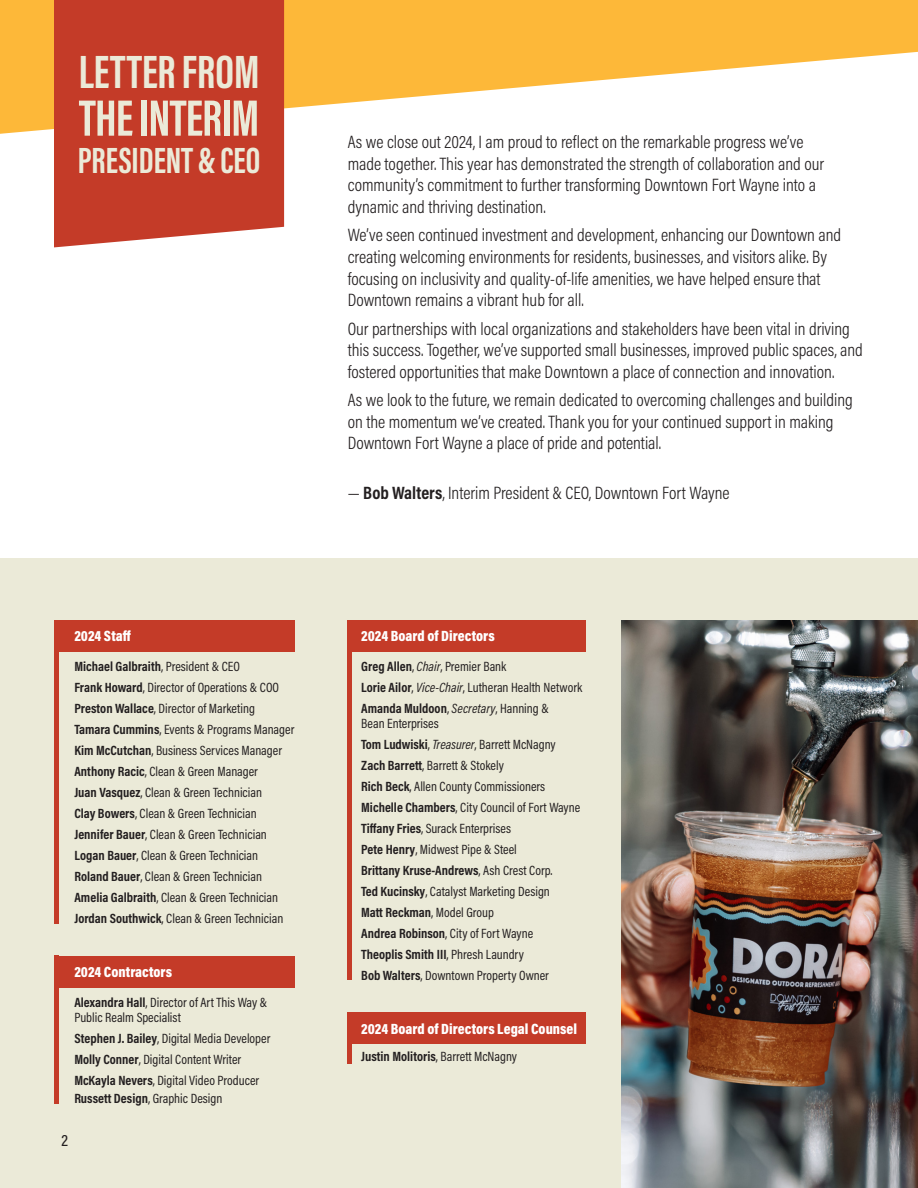
<style>
.page{position:relative;width:918px;height:1188px;background:#fff}
.page>*{position:absolute;margin:0;border:0;box-sizing:border-box;transform-origin:0 0}
.t1{font:700 52.5px "Acumin Pro Extra Cond";letter-spacing:-.01em;color:#ebead8}
.t2{font:700 48px "Acumin Pro Extra Cond";color:#ebead8}
.t3{font:700 37.5px "Acumin Pro Extra Cond";color:#ebead8}
.t4{font:300 18px/21.6px "Acumin Pro Cond";color:#231f20}
.t5{font:500 16.5px "Acumin Pro Cond";color:#231f20}
.t6{font:900 15px "Acumin Pro Cond";color:#fff}
.t7{font:13.5px/21px "Acumin Pro Cond";color:#231f20}
.t8{font:700 13.5px "Acumin Pro Cond";color:#231f20}
.s1{font-weight:400}
.s2{font-weight:700}
.s3{font-style:italic}
</style>
<div class="page">
<svg style="left:0;top:0;width:918px;height:134px;fill:#fdb839"></svg>
<div style="left:0;top:558px;width:918px;height:630px;background:#ebead8"></div>
<div style="left:54px;top:0;width:230px;height:247px;background:#c43b28"></div>
<hr style="left:54px;top:620px;width:4px;height:304px;background:#c43b28">
<div style="left:54px;top:620px;width:241px;height:32px;background:#c43b28"></div>
<hr style="left:54px;top:956px;width:4px;height:148px;background:#c43b28">
<div style="left:54px;top:956px;width:241px;height:32px;background:#c43b28"></div>
<hr style="left:348px;top:620px;width:4px;height:360px;background:#c43b28">
<div style="left:348px;top:620px;width:237px;height:32px;background:#c43b28"></div>
<hr style="left:348px;top:1012px;width:4px;height:52px;background:#c43b28">
<div style="left:348px;top:1012px;width:237px;height:32px;background:#c43b28"></div>
<img style="left:622px;top:620px;width:296px;height:568px">
<p class="t2" style="left:79px;top:42px;width:182px">LETTER FROM</p>
<p class="t1" style="left:79px;top:86px;width:182px">THE INTERIM</p>
<p class="t3" style="left:78px;top:138px;width:184px">PRESIDENT &amp; CEO</p>
<p class="t6" style="left:74px;top:626px;width:58px">2024 Staff</p>
<p class="t8" style="left:74px;top:658px;width:167px">Michael Galbraith<span class="s1">, President &amp; CEO</span></p>
<p class="t7" style="left:74px;top:677px;width:206px"><span class="s2">Frank Howard</span>, Director of Operations &amp; COO</p>
<p class="t7" style="left:74px;top:698px;width:182px"><span class="s2">Preston Wallace</span>, Director of Marketing</p>
<p class="t7" style="left:74px;top:719px;width:221px"><span class="s2">Tamara Cummins</span>, Events &amp; Programs Manager</p>
<p class="t7" style="left:74px;top:740px;width:209px"><span class="s2">Kim McCutchan</span>, Business Services Manager</p>
<p class="t7" style="left:74px;top:761px;width:185px"><span class="s2">Anthony Racic</span>, Clean &amp; Green Manager</p>
<p class="t7" style="left:74px;top:782px;width:189px"><span class="s2">Juan Vasquez</span>, Clean &amp; Green Technician</p>
<p class="t7" style="left:74px;top:803px;width:184px"><span class="s2">Clay Bowers</span>, Clean &amp; Green Technician</p>
<p class="t7" style="left:74px;top:824px;width:194px"><span class="s2">Jennifer Bauer</span>, Clean &amp; Green Technician</p>
<p class="t7" style="left:74px;top:845px;width:185px"><span class="s2">Logan Bauer</span>, Clean &amp; Green Technician</p>
<p class="t7" style="left:74px;top:866px;width:189px"><span class="s2">Roland Bauer</span>, Clean &amp; Green Technician</p>
<p class="t7" style="left:74px;top:887px;width:210px"><span class="s2">Amelia Galbraith</span>, Clean &amp; Green Technician<br><span class="s2">Jordan Southwick</span>, Clean &amp; Green Technician</p>
<p class="t6" style="left:74px;top:962px;width:99px">2024 Contractors</p>
<p class="t7" style="left:74px;top:995px;width:194px;line-height:15px"><span class="s2">Alexandra Hall</span>, Director of Art This Way &amp;<br>Public Realm Specialist</p>
<p class="t7" style="left:74px;top:1028px;width:198px"><span class="s2">Stephen J. Bailey</span>, Digital Media Developer</p>
<p class="t7" style="left:74px;top:1049px;width:186px"><span class="s2">Molly Conner</span>, Digital Content Writer<br><span class="s2">McKayla Nevers</span>, Digital Video Producer</p>
<p class="t7" style="left:74px;top:1088px;width:150px"><span class="s2">Russett Design</span>, Graphic Design</p>
<p class="t5" style="left:62px;top:1130px;width:8px">2</p>
<p class="t4" style="left:348px;top:131px;width:478px">As we close out 2024, I am proud to reflect on the remarkable progress we’ve made together. This year has demonstrated the strength of collaboration and our community’s commitment to further transforming Downtown Fort Wayne into a dynamic and thriving destination.</p>
<p class="t4" style="left:348px;top:224px;width:495px">We’ve seen continued investment and development, enhancing our Downtown and creating welcoming environments for residents, businesses, and visitors alike. By focusing on inclusivity and quality-of-life amenities, we have helped ensure that Downtown remains a vibrant hub for all.</p>
<p class="t4" style="left:348px;top:317px;width:517px">Our partnerships with local organizations and stakeholders have been vital in driving this success. Together, we’ve supported small businesses, improved public spaces, and fostered opportunities that make Downtown a place of connection and innovation.</p>
<p class="t4" style="left:348px;top:389px;width:507px">As we look to the future, we remain dedicated to overcoming challenges and building on the momentum we’ve created. Thank you for your continued support in making<br>Downtown Fort Wayne a place of pride and potential.</p>
<p class="t4" style="left:348px;top:482px;width:383px">— <span class="s2">Bob Walters</span>, Interim President &amp; CEO, Downtown Fort Wayne</p>
<p class="t6" style="left:361px;top:626px;width:135px">2024 Board of Directors</p>
<p class="t7" style="left:361px;top:656px;width:147px"><span class="s2">Greg Allen</span>, <span class="s3">Chair</span>, Premier Bank</p>
<p class="t7" style="left:361px;top:677px;width:223px"><span class="s2">Lorie Ailor</span>, <span class="s3">Vice-Chair</span>, Lutheran Health Network</p>
<p class="t7" style="left:361px;top:701px;width:189px;line-height:15px"><span class="s2">Amanda Muldoon</span>, <span class="s3">Secretary</span>, Hanning &amp;<br>Bean Enterprises</p>
<p class="t7" style="left:361px;top:734px;width:196px"><span class="s2">Tom Ludwiski</span>, <span class="s3">Treasurer</span>, Barrett McNagny</p>
<p class="t7" style="left:361px;top:755px;width:144px"><span class="s2">Zach Barrett</span>, Barrett &amp; Stokely</p>
<p class="t7" style="left:361px;top:776px;width:186px"><span class="s2">Rich Beck</span>, Allen County Commissioners</p>
<p class="t7" style="left:361px;top:797px;width:221px"><span class="s2">Michelle Chambers</span>, City Council of Fort Wayne</p>
<p class="t7" style="left:361px;top:818px;width:151px"><span class="s2">Tiffany Fries</span>, Surack Enterprises</p>
<p class="t7" style="left:361px;top:839px;width:157px"><span class="s2">Pete Henry</span>, Midwest Pipe &amp; Steel</p>
<p class="t8" style="left:361px;top:862px;width:193px">Brittany Kruse-Andrews<span class="s1">, Ash Crest Corp.</span></p>
<p class="t7" style="left:361px;top:881px;width:190px"><span class="s2">Ted Kucinsky</span>, Catalyst Marketing Design</p>
<p class="t8" style="left:361px;top:904px;width:134px">Matt Reckman<span class="s1">, Model Group</span></p>
<p class="t7" style="left:361px;top:923px;width:173px"><span class="s2">Andrea Robinson</span>, City of Fort Wayne</p>
<p class="t8" style="left:361px;top:946px;width:164px">Theoplis Smith III<span class="s1">, Phresh Laundry</span></p>
<p class="t7" style="left:361px;top:965px;width:189px"><span class="s2">Bob Walters</span>, Downtown Property Owner</p>
<p class="t6" style="left:361px;top:1019px;width:217px">2024 Board of Directors Legal Counsel</p>
<p class="t8" style="left:361px;top:1048px;width:157px">Justin Molitoris<span class="s1">, Barrett McNagny</span></p>
</div>
